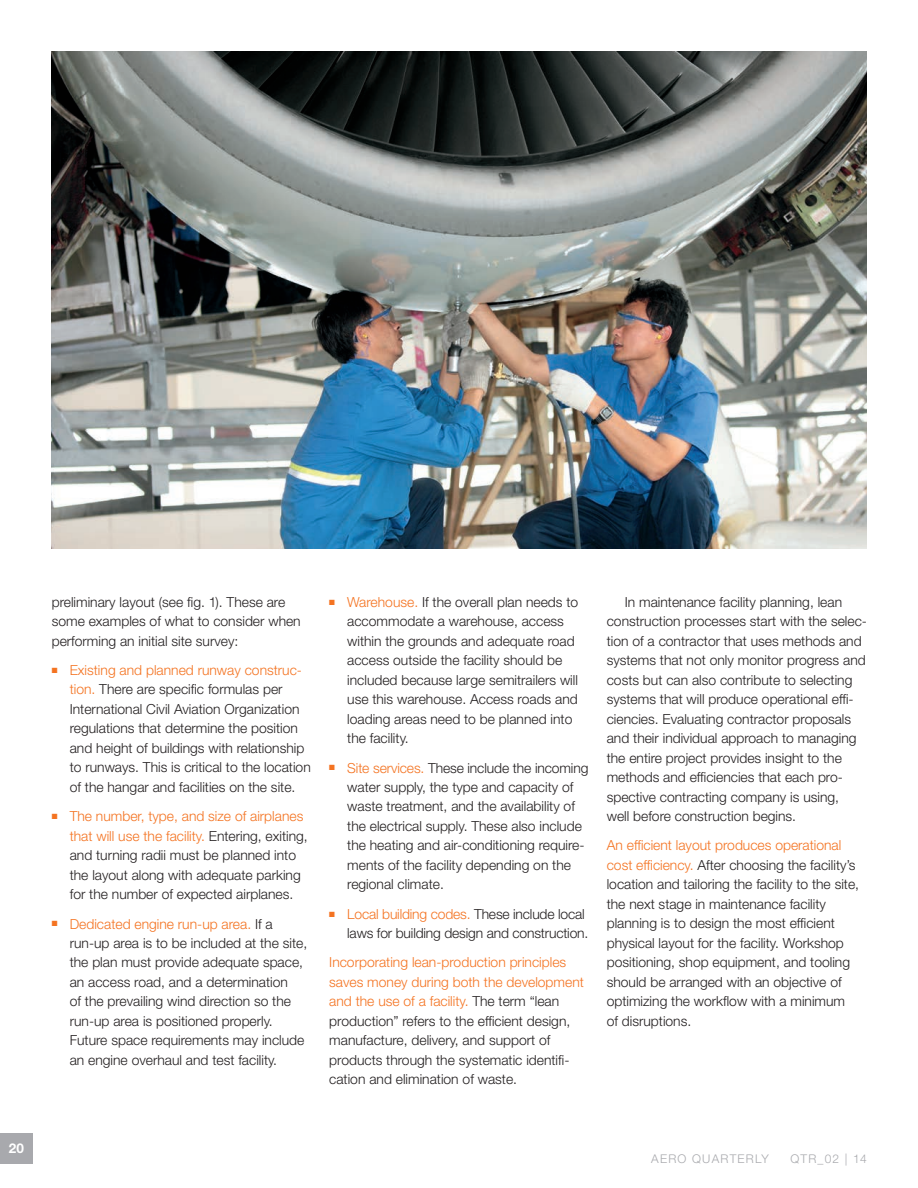
<style>
.page{position:relative;width:918px;height:1188px;background:#fff}
.page>*{position:absolute;margin:0;border:0;box-sizing:border-box;transform-origin:0 0}
.t1{font:300 13.8px/19.5px "Helvetica Neue LT Std";color:#231f20}
.t2{font:700 13.5px "Helvetica Neue LT Std";color:#fff}
.t3{font:300 12px "Helvetica Neue LT Std";letter-spacing:.1em;color:#a8a9ad}
.s1{color:#f47321}
</style>
<div class="page">
<img style="left:51px;top:51px;width:816px;height:497px">
<div style="left:0;top:1133px;width:33px;height:30px;background:#a8a9ad"></div>
<p class="t2" style="left:9px;top:1140px;width:17px">20</p>
<p class="t1" style="left:52px;top:592px;width:251px">preliminary layout (see fig. 1). These are some examples of what to consider when performing an initial site survey:</p>
<p class="t1" style="left:70px;top:660px;width:243px;text-indent:-18px"><sup>■</sup> <span class="s1">Existing and planned runway construc&shy;tion.</span> There are specific formulas per International Civil Aviation Organization regulations that determine the position and height of buildings with relationship to runways. This is critical to the location of the hangar and facilities on the site.</p>
<p class="t1" style="left:70px;top:806px;width:239px;text-indent:-18px"><sup>■</sup> <span class="s1">The number, type, and size of airplanes that will use the facility.</span> Entering, exiting, and turning radii must be planned into the layout along with adequate parking for the number of expected airplanes.</p>
<p class="t1" style="left:70px;top:914px;width:239px;text-indent:-18px"><sup>■</sup> <span class="s1">Dedicated engine run-up area.</span> If a run-up area is to be included at the site, the plan must provide adequate space, an access road, and a determination<br>of the prevailing wind direction so the run-up area is positioned properly.<br>Future space requirements may include an engine overhaul and test facility.</p>
<p class="t1" style="left:347px;top:592px;width:233px;text-indent:-18px"><sup>■</sup> <span class="s1">Warehouse.</span> If the overall plan needs to accommodate a warehouse, access within the grounds and adequate road access outside the facility should be included because large semitrailers will use this warehouse. Access roads and loading areas need to be planned into the facility.</p>
<p class="t1" style="left:347px;top:758px;width:243px;text-indent:-18px"><sup>■</sup> <span class="s1">Site services.</span> These include the incoming water supply, the type and capacity of waste treatment, and the availability of the electrical supply. These also include the heating and air-conditioning require&shy;ments of the facility depending on the regional climate.</p>
<p class="t1" style="left:329px;top:904px;width:261px;text-align:right"><sup>■</sup> <span class="s1">Local building codes.</span> These include local laws for building design and construction.</p>
<p class="t1" style="left:329px;top:953px;width:256px"><span class="s1">Incorporating lean-production principles saves money during both the development and the use of a facility.</span> The term “lean production” refers to the efficient design, manufacture, delivery, and support of products through the systematic identifi&shy;cation and elimination of waste.</p>
<p class="t1" style="left:607px;top:592px;width:262px;text-indent:18px">In maintenance facility planning, lean construction processes start with the selec&shy;tion of a contractor that uses methods and systems that not only monitor progress and costs but can also contribute to selecting systems that will produce operational effi&shy;ciencies. Evaluating contractor proposals and their individual approach to managing the entire project provides insight to the methods and efficiencies that each pro&shy;spective contracting company is using,<br>well before construction begins.</p>
<p class="t1" style="left:607px;top:835px;width:254px"><span class="s1">An efficient layout produces operational cost efficiency.</span> After choosing the facility’s location and tailoring the facility to the site, the next stage in maintenance facility planning is to design the most efficient physical layout for the facility. Workshop positioning, shop equipment, and tooling should be arranged with an objective of optimizing the workflow with a minimum of disruptions.</p>
<p class="t3" style="left:651px;top:1152px;width:119px">AERO QUARTERLY</p>
<p class="t3" style="left:790px;top:1152px;width:78px">QTR_02 | 14</p>
</div>
